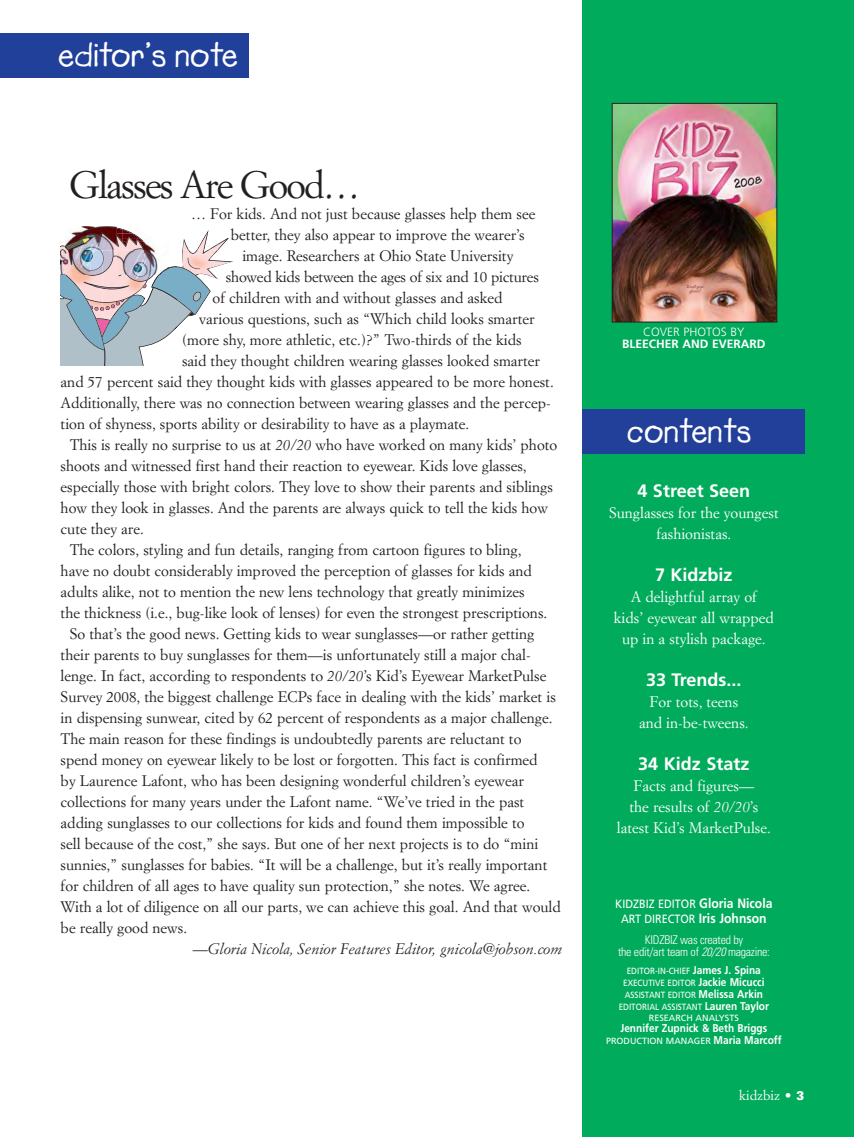
<style>
.page{position:relative;width:854px;height:1137px;background:#fff}
.page>*{position:absolute;margin:0;border:0;box-sizing:border-box;transform-origin:0 0}
.t1{font:37.5px "Simoncini Garamond";letter-spacing:-.05em;color:#231f20}
.t2{font:700 34.65px "Lemonade ICG";color:#fff}
.t3{font:700 18px "Frutiger";color:#fff}
.t4{font:15px "Simoncini Garamond";color:#231f20}
.t5{font:15px/21px "Simoncini Garamond";color:#fff;text-align:center}
.t6{font:italic 15px "Simoncini Garamond";color:#231f20}
.t7{font:13.5px "Simoncini Garamond";color:#fff}
.t8{font:300 condensed 12px/12px "Univers";letter-spacing:-.02em;color:#fff;text-align:center}
.t9{font:12px/15px "Frutiger";color:#fff;text-align:center;scale:.9 1}
.t10{font:700 12px "Frutiger";color:#fff}
.t11{font:300 12px "Frutiger";color:#fff}
.t12{font:700 11.25px "Frutiger";color:#fff;scale:.9 1}
.t13{font:9px/11.9px "Frutiger";color:#fff;text-align:center;scale:.9 1}
.t14{font:9px "Frutiger";color:#fff}
.s1{font-style:italic}
.s2{font-weight:700;font-size:13.5px}
.s3{font-weight:700;font-size:11.25px}
.s4{font-family:"Frutiger";font-weight:700}
.s5{font-family:"Serifa";font-weight:900}
</style>
<div class="page">
<div style="left:582px;top:0;width:271px;height:1137px;background:#00ab5b"></div>
<img style="left:217px;top:238px;width:16px;height:42px">
<svg style="left:61px;top:226px;width:156px;height:140px"></svg>
<div style="left:0;top:33px;width:248px;height:45px;background:#21409a"></div>
<div style="left:582px;top:409px;width:223px;height:45px;background:#223f9a"></div>
<img style="left:613px;top:105px;width:161px;height:215px">
<div style="left:611px;top:103px;width:165px;height:219px;border:1px solid #231f20"></div>
<h2 class="t2" style="left:58px;top:33px;width:181px">editor’s note</h2>
<h1 class="t1" style="left:70px;top:169px;width:292px">Glasses Are Good…</h1>
<p class="t4" style="left:191px;top:207px;width:346px">… For kids. And not just because glasses help them see</p>
<p class="t4" style="left:231px;top:228px;width:295px">better, they also appear to improve the wearer’s</p>
<p class="t4" style="left:242px;top:249px;width:272px">image. Researchers at Ohio State University</p>
<p class="t4" style="left:226px;top:270px;width:314px">showed kids between the ages of six and 10 pictures</p>
<p class="t4" style="left:212px;top:291px;width:291px">of children with and without glasses and asked</p>
<p class="t4" style="left:199px;top:312px;width:337px">various questions, such as “Which child looks smarter</p>
<p class="t4" style="left:182px;top:333px;width:341px">(more shy, more athletic, etc.)?” Two-thirds of the kids</p>
<p class="t4" style="left:182px;top:354px;width:359px">said they thought children wearing glasses looked smarter</p>
<p class="t4" style="left:61px;top:375px;width:494px">and 57 percent said they thought kids with glasses appeared to be more honest.</p>
<p class="t4" style="left:61px;top:396px;width:491px">Additionally, there was no connection between wearing glasses and the percep-</p>
<p class="t4" style="left:61px;top:417px;width:410px">tion of shyness, sports ability or desirability to have as a playmate.</p>
<p class="t4" style="left:70px;top:438px;width:489px">This is really no surprise to us at <span class="s1">20/20</span> who have worked on many kids’ photo</p>
<p class="t4" style="left:61px;top:459px;width:467px">shoots and witnessed first hand their reaction to eyewear. Kids love glasses,</p>
<p class="t4" style="left:61px;top:480px;width:493px">especially those with bright colors. They love to show their parents and siblings</p>
<p class="t4" style="left:61px;top:501px;width:488px">how they look in glasses. And the parents are always quick to tell the kids how</p>
<p class="t4" style="left:61px;top:522px;width:85px">cute they are.</p>
<p class="t4" style="left:70px;top:543px;width:453px">The colors, styling and fun details, ranging from cartoon figures to bling,</p>
<p class="t4" style="left:61px;top:564px;width:472px">have no doubt considerably improved the perception of glasses for kids and</p>
<p class="t4" style="left:61px;top:585px;width:465px">adults alike, not to mention the new lens technology that greatly minimizes</p>
<p class="t4" style="left:61px;top:606px;width:488px">the thickness (i.e., bug-like look of lenses) for even the strongest prescriptions.</p>
<p class="t4" style="left:70px;top:627px;width:466px">So that’s the good news. Getting kids to wear sunglasses—or rather getting</p>
<p class="t4" style="left:61px;top:648px;width:471px">their parents to buy sunglasses for them—is unfortunately still a major chal-</p>
<p class="t4" style="left:61px;top:669px;width:487px">lenge. In fact, according to respondents to <span class="s1">20/20</span>’s Kid’s Eyewear MarketPulse</p>
<p class="t4" style="left:61px;top:690px;width:496px">Survey 2008, the biggest challenge ECPs face in dealing with the kids’ market is</p>
<p class="t4" style="left:61px;top:711px;width:493px">in dispensing sunwear, cited by 62 percent of respondents as a major challenge.</p>
<p class="t4" style="left:61px;top:732px;width:462px">The main reason for these findings is undoubtedly parents are reluctant to</p>
<p class="t4" style="left:61px;top:753px;width:478px">spend money on eyewear likely to be lost or forgotten. This fact is confirmed</p>
<p class="t4" style="left:61px;top:774px;width:464px">by Laurence Lafont, who has been designing wonderful children’s eyewear</p>
<p class="t4" style="left:61px;top:795px;width:465px">collections for many years under the Lafont name. “We’ve tried in the past</p>
<p class="t4" style="left:61px;top:816px;width:465px">adding sunglasses to our collections for kids and found them impossible to</p>
<p class="t4" style="left:61px;top:837px;width:479px">sell because of the cost,” she says. But one of her next projects is to do “mini</p>
<p class="t4" style="left:61px;top:858px;width:488px">sunnies,” sunglasses for babies. “It will be a challenge, but it’s really important</p>
<p class="t4" style="left:61px;top:879px;width:471px">for children of all ages to have quality sun protection,” she notes. We agree.</p>
<p class="t4" style="left:61px;top:900px;width:501px">With a lot of diligence on all our parts, we can achieve this goal. And that would</p>
<p class="t4" style="left:61px;top:921px;width:128px">be really good news.</p>
<p class="t6" style="left:193px;top:942px;width:370px">—Gloria Nicola, Senior Features Editor, gnicola@jobson.com</p>
<p class="t11" style="left:643px;top:327px;width:103px">COVER PHOTOS BY</p>
<p class="t10" style="left:622px;top:339px;width:145px">BLEECHER AND EVERARD</p>
<h2 class="t2" style="left:626px;top:410px;width:126px">contents</h2>
<p class="t3" style="left:637px;top:484px;width:114px">4 Street Seen</p>
<p class="t5" style="left:608px;top:504px;width:171px">Sunglasses for the youngest fashionistas.</p>
<p class="t3" style="left:654px;top:568px;width:79px">7 Kidzbiz</p>
<p class="t5" style="left:613px;top:588px;width:162px">A delightful array of<br>kids’ eyewear all wrapped up in a stylish package.</p>
<p class="t3" style="left:645px;top:673px;width:97px">33 Trends...</p>
<p class="t5" style="left:638px;top:693px;width:111px">For tots, teens and in-be-tweens.</p>
<p class="t3" style="left:638px;top:757px;width:113px">34 Kidz Statz</p>
<p class="t5" style="left:616px;top:777px;width:155px">Facts and figures—<br>the results of <span class="s1">20/20</span>’s latest Kid’s MarketPulse.</p>
<p class="t9" style="left:615px;top:897px;width:176px">KIDZBIZ EDITOR <span class="s2">Gloria Nicola<br></span>ART DIRECTOR <span class="s2">Iris Johnson</span></p>
<p class="t8" style="left:618px;top:935px;width:153px">KIDZBIZ was created by<br>the edit/art team of <span class="s1">20/20</span>magazine:</p>
<p class="t13" style="left:618px;top:965px;width:168px">EDITOR-IN-CHIEF <span class="s3">James J. Spina<br></span>EXECUTIVE EDITOR <span class="s3">Jackie Micucci<br></span>ASSISTANT EDITOR <span class="s3">Melissa Arkin<br></span>EDITORIAL ASSISTANT <span class="s3">Lauren Taylor<br></span>RESEARCH ANALYSTS</p>
<p class="t12" style="left:620px;top:1024px;width:165px">Jennifer Zupnick &amp; Beth Briggs</p>
<p class="t14" style="left:605px;top:1037px;width:177px">PRODUCTION MANAGER <span class="s3">Maria Marcoff</span></p>
<p class="t7" style="left:739px;top:1090px;width:66px">kidzbiz <span class="s4">•</span> <span class="s5">3</span></p>
</div>
